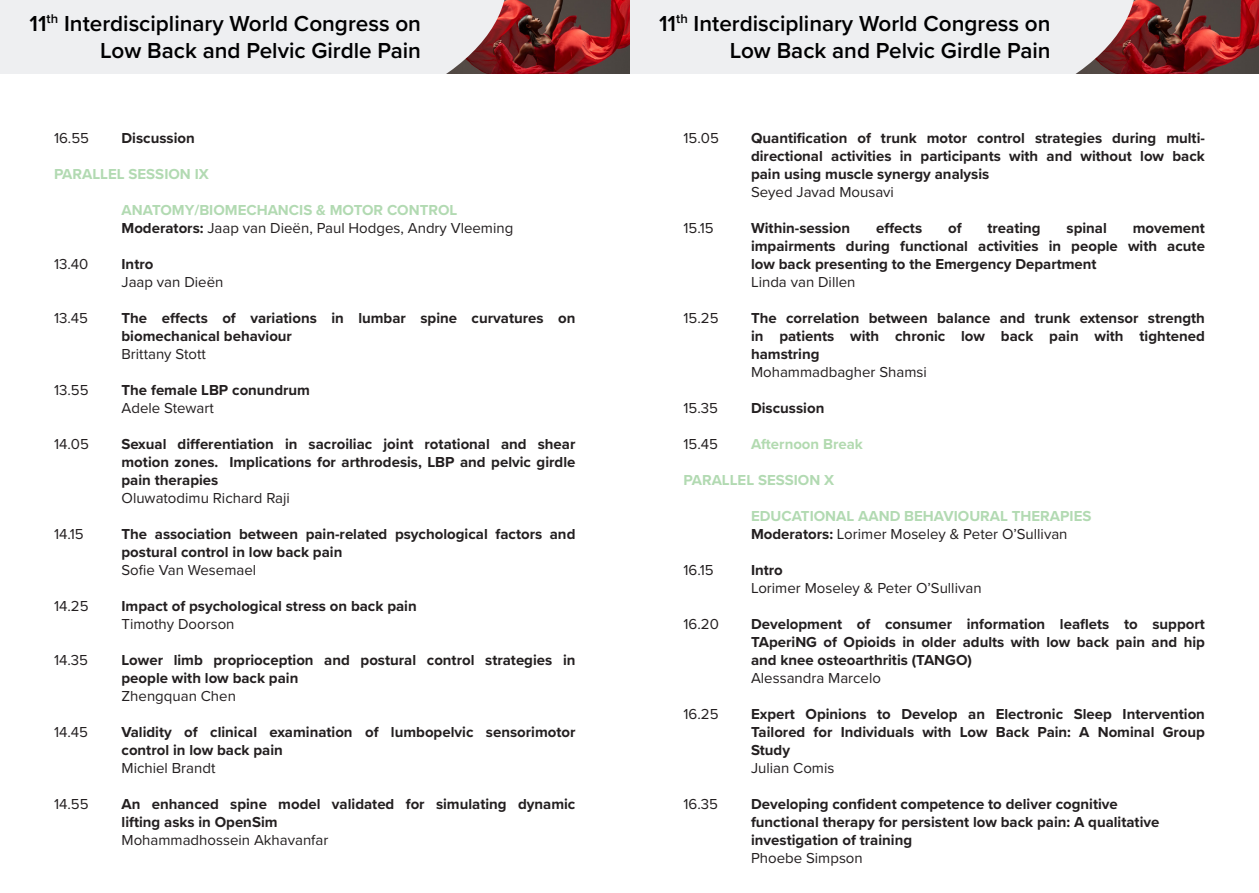
<style>
.page{position:relative;width:1259px;height:893px;background:#fff}
.page>*{position:absolute;margin:0;border:0;box-sizing:border-box;transform-origin:0 0}
.t1{font:600 22.5px/27px "Proxima Nova";color:#000001;text-align:right}
.t2{font:700 15px "Proxima Nova";color:#231f20}
.t3{font:15px "Proxima Nova";color:#231f20}
.t4{font:700 15px "Proxima Nova";color:#b2dab2}
.t5{font:700 15px "Proxima Nova";color:#b2dab0}
.s1{font-weight:700}
</style>
<div class="page">
<img style="left:1136px;top:0;width:123px;height:74px">
<div style="left:629px;top:0;width:507px;height:74px;background:#eeeff1"></div>
<img style="left:507px;top:0;width:122px;height:74px">
<div style="left:0;top:0;width:507px;height:74px;background:#eeeff1"></div>
<h1 class="t1" style="left:30px;top:9px;width:393px">11<sup>th</sup> Interdisciplinary World Congress on<br>Low Back and Pelvic Girdle Pain</h1>
<h1 class="t1" style="left:659px;top:9px;width:393px">11<sup>th</sup> Interdisciplinary World Congress on<br>Low Back and Pelvic Girdle Pain</h1>
<p class="t3" style="left:54px;top:126px;width:37px">16.55</p>
<p class="t2" style="left:122px;top:126px;width:75px">Discussion</p>
<p class="t4" style="left:54px;top:162px;width:156px">PARALLEL SESSION IX</p>
<p class="t4" style="left:122px;top:198px;width:337px">ANATOMY/BIOMECHANCIS &amp; MOTOR CONTROL</p>
<p class="t3" style="left:122px;top:216px;width:393px"><span class="s1">Moderators:</span> Jaap van Dieën, Paul Hodges, Andry Vleeming</p>
<p class="t3" style="left:54px;top:252px;width:36px">13.40</p>
<p class="t2" style="left:122px;top:252px;width:33px">Intro</p>
<p class="t3" style="left:122px;top:270px;width:103px">Jaap van Dieën</p>
<p class="t3" style="left:54px;top:306px;width:36px">13.45</p>
<p class="t2" style="left:122px;top:306px;width:455px">The effects of variations in lumbar spine curvatures on</p>
<p class="t2" style="left:122px;top:324px;width:172px">biomechanical behaviour</p>
<p class="t3" style="left:122px;top:342px;width:86px">Brittany Stott</p>
<p class="t3" style="left:54px;top:378px;width:36px">13.55</p>
<p class="t2" style="left:122px;top:378px;width:190px">The female LBP conundrum</p>
<p class="t3" style="left:122px;top:396px;width:94px">Adele Stewart</p>
<p class="t3" style="left:54px;top:432px;width:36px">14.05</p>
<p class="t2" style="left:122px;top:432px;width:455px">Sexual differentiation in sacroiliac joint rotational and shear</p>
<p class="t2" style="left:122px;top:450px;width:455px">motion zones. Implications for arthrodesis, LBP and pelvic girdle</p>
<p class="t2" style="left:122px;top:468px;width:98px">pain therapies</p>
<p class="t3" style="left:122px;top:486px;width:170px">Oluwatodimu Richard Raji</p>
<p class="t3" style="left:54px;top:522px;width:31px">14.15</p>
<p class="t2" style="left:122px;top:522px;width:455px">The association between pain-related psychological factors and</p>
<p class="t2" style="left:122px;top:540px;width:222px">postural control in low back pain</p>
<p class="t3" style="left:122px;top:558px;width:136px">Sofie Van Wesemael</p>
<p class="t3" style="left:54px;top:594px;width:36px">14.25</p>
<p class="t2" style="left:122px;top:594px;width:297px">Impact of psychological stress on back pain</p>
<p class="t3" style="left:122px;top:612px;width:114px">Timothy Doorson</p>
<p class="t3" style="left:54px;top:648px;width:36px">14.35</p>
<p class="t2" style="left:122px;top:648px;width:455px">Lower limb proprioception and postural control strategies in</p>
<p class="t2" style="left:122px;top:666px;width:178px">people with low back pain</p>
<p class="t3" style="left:122px;top:684px;width:116px">Zhengquan Chen</p>
<p class="t3" style="left:54px;top:720px;width:36px">14.45</p>
<p class="t2" style="left:122px;top:720px;width:455px">Validity of clinical examination of lumbopelvic sensorimotor</p>
<p class="t2" style="left:122px;top:738px;width:163px">control in low back pain</p>
<p class="t3" style="left:122px;top:756px;width:95px">Michiel Brandt</p>
<p class="t3" style="left:54px;top:792px;width:36px">14.55</p>
<p class="t2" style="left:122px;top:792px;width:455px">An enhanced spine model validated for simulating dynamic</p>
<p class="t2" style="left:122px;top:810px;width:157px">lifting asks in OpenSim</p>
<p class="t3" style="left:122px;top:828px;width:208px">Mohammadhossein Akhavanfar</p>
<p class="t3" style="left:683px;top:126px;width:37px">15.05</p>
<p class="t2" style="left:751px;top:126px;width:455px">Quantification of trunk motor control strategies during multi-</p>
<p class="t2" style="left:751px;top:144px;width:455px">directional activities in participants with and without low back</p>
<p class="t2" style="left:751px;top:162px;width:240px">pain using muscle synergy analysis</p>
<p class="t3" style="left:751px;top:180px;width:144px">Seyed Javad Mousavi</p>
<p class="t3" style="left:683px;top:216px;width:32px">15.15</p>
<p class="t2" style="left:751px;top:216px;width:101px">Within-session</p>
<p class="t2" style="left:876px;top:216px;width:48px">effects</p>
<p class="t2" style="left:948px;top:216px;width:15px">of</p>
<p class="t2" style="left:987px;top:216px;width:55px">treating</p>
<p class="t2" style="left:1066px;top:216px;width:42px">spinal</p>
<p class="t2" style="left:1132px;top:216px;width:74px">movement</p>
<p class="t2" style="left:751px;top:234px;width:455px">impairments during functional activities in people with acute</p>
<p class="t2" style="left:751px;top:252px;width:347px">low back presenting to the Emergency Department</p>
<p class="t3" style="left:751px;top:270px;width:106px">Linda van Dillen</p>
<p class="t3" style="left:683px;top:306px;width:37px">15.25</p>
<p class="t2" style="left:751px;top:306px;width:455px">The correlation between balance and trunk extensor strength</p>
<p class="t2" style="left:751px;top:324px;width:455px">in patients with chronic low back pain with tightened</p>
<p class="t2" style="left:751px;top:342px;width:70px">hamstring</p>
<p class="t3" style="left:751px;top:360px;width:177px">Mohammadbagher Shamsi</p>
<p class="t3" style="left:683px;top:396px;width:36px">15.35</p>
<p class="t2" style="left:751px;top:396px;width:75px">Discussion</p>
<p class="t3" style="left:683px;top:432px;width:36px">15.45</p>
<p class="t5" style="left:751px;top:432px;width:113px">Afternoon Break</p>
<p class="t4" style="left:683px;top:468px;width:152px">PARALLEL SESSION X</p>
<p class="t4" style="left:751px;top:504px;width:342px">EDUCATIONAL AAND BEHAVIOURAL THERAPIES</p>
<p class="t3" style="left:751px;top:522px;width:318px"><span class="s1">Moderators:</span> Lorimer Moseley &amp; Peter O’Sullivan</p>
<p class="t3" style="left:683px;top:558px;width:32px">16.15</p>
<p class="t2" style="left:751px;top:558px;width:33px">Intro</p>
<p class="t3" style="left:751px;top:576px;width:232px">Lorimer Moseley &amp; Peter O’Sullivan</p>
<p class="t3" style="left:683px;top:612px;width:37px">16.20</p>
<p class="t2" style="left:751px;top:612px;width:455px">Development of consumer information leaflets to support</p>
<p class="t2" style="left:751px;top:630px;width:455px">TAperiNG of Opioids in older adults with low back pain and hip</p>
<p class="t2" style="left:751px;top:648px;width:222px">and knee osteoarthritis (TANGO)</p>
<p class="t3" style="left:751px;top:666px;width:131px">Alessandra Marcelo</p>
<p class="t3" style="left:683px;top:702px;width:37px">16.25</p>
<p class="t2" style="left:751px;top:702px;width:455px">Expert Opinions to Develop an Electronic Sleep Intervention</p>
<p class="t2" style="left:751px;top:720px;width:455px">Tailored for Individuals with Low Back Pain: A Nominal Group</p>
<p class="t2" style="left:751px;top:738px;width:41px">Study</p>
<p class="t3" style="left:751px;top:756px;width:85px">Julian Comis</p>
<p class="t3" style="left:683px;top:792px;width:36px">16.35</p>
<p class="t2" style="left:751px;top:792px;width:368px">Developing confident competence to deliver cognitive</p>
<p class="t2" style="left:751px;top:810px;width:410px">functional therapy for persistent low back pain: A qualitative</p>
<p class="t2" style="left:751px;top:828px;width:163px">investigation of training</p>
<p class="t3" style="left:751px;top:846px;width:113px">Phoebe Simpson</p>
</div>
